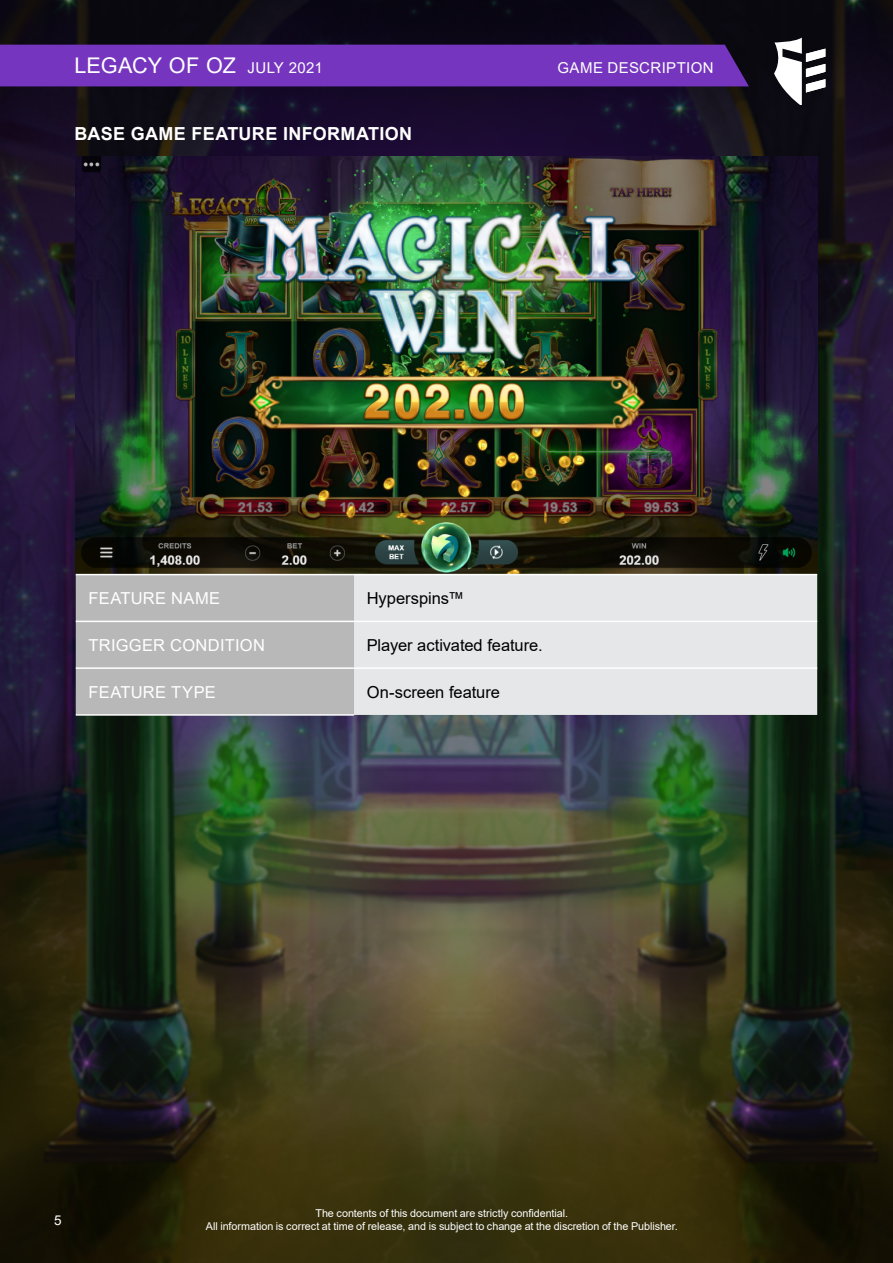
<style>
.page{position:relative;width:893px;height:1263px;background:#fff}
.page>*{position:absolute;margin:0;border:0;box-sizing:border-box;transform-origin:0 0}
.t1{font:21.6px "Arial";letter-spacing:-.005em;color:#fff}
.t2{font:700 18px "Arial";letter-spacing:.02em;color:#fff}
.t3{font:16.5px "Arial";letter-spacing:-.005em;color:#000}
.t4{font:16.5px "Arial";letter-spacing:.015em;color:#fff}
.t5{font:15px "Arial";letter-spacing:.03em;color:#fff}
.t6{font:13.5px "Arial";color:#fff}
.t7{font:10.8px/12.9px "Arial";letter-spacing:-.005em;color:#fff;text-align:center}
.s1{font-size:15px}
</style>
<div class="page">
<img style="left:0;top:0;width:893px;height:1263px">
<div style="left:0;top:45px;width:749px;height:41px;background:#7535bf"></div>
<svg style="left:774px;top:38px;width:51px;height:67px"></svg>
<img style="left:76px;top:157px;width:741px;height:417px">
<div style="left:76px;top:575px;width:278px;height:139px;background:#b9b8b8"></div>
<div style="left:354px;top:575px;width:463px;height:140px;background:#e6e7e8"></div>
<hr style="left:76px;top:714px;width:278px;height:2px;background:#fff">
<hr style="left:76px;top:667px;width:278px;height:2px;background:#fff">
<hr style="left:76px;top:621px;width:278px;height:1px;background:#fff">
<hr style="left:354px;top:621px;width:463px;height:1px;background:#fff">
<hr style="left:354px;top:667px;width:463px;height:2px;background:#fff">
<hr style="left:76px;top:574px;width:278px;height:1px;background:#fff">
<hr style="left:354px;top:574px;width:463px;height:1px;background:#fff">
<h1 class="t1" style="left:74px;top:51px;width:250px">LEGACY OF OZ <span class="s1">JULY 2021</span></h1>
<h2 class="t2" style="left:74px;top:121px;width:339px">BASE GAME FEATURE INFORMATION</h2>
<h3 class="t5" style="left:557px;top:57px;width:158px">GAME DESCRIPTION</h3>
<h3 class="t4" style="left:89px;top:587px;width:133px">FEATURE NAME</h3>
<h3 class="t3" style="left:367px;top:587px;width:99px">Hyperspins™</h3>
<h3 class="t4" style="left:89px;top:634px;width:178px">TRIGGER CONDITION</h3>
<h3 class="t3" style="left:367px;top:634px;width:177px">Player activated feature.</h3>
<h3 class="t4" style="left:89px;top:680px;width:129px">FEATURE TYPE</h3>
<h3 class="t3" style="left:367px;top:680px;width:135px">On-screen feature</h3>
<p class="t6" style="left:54px;top:1210px;width:9px">5</p>
<p class="t7" style="left:206px;top:1206px;width:474px">The contents of this document are strictly confidential.<br>All information is correct at time of release, and is subject to change at the discretion of the Publisher.</p>
</div>
